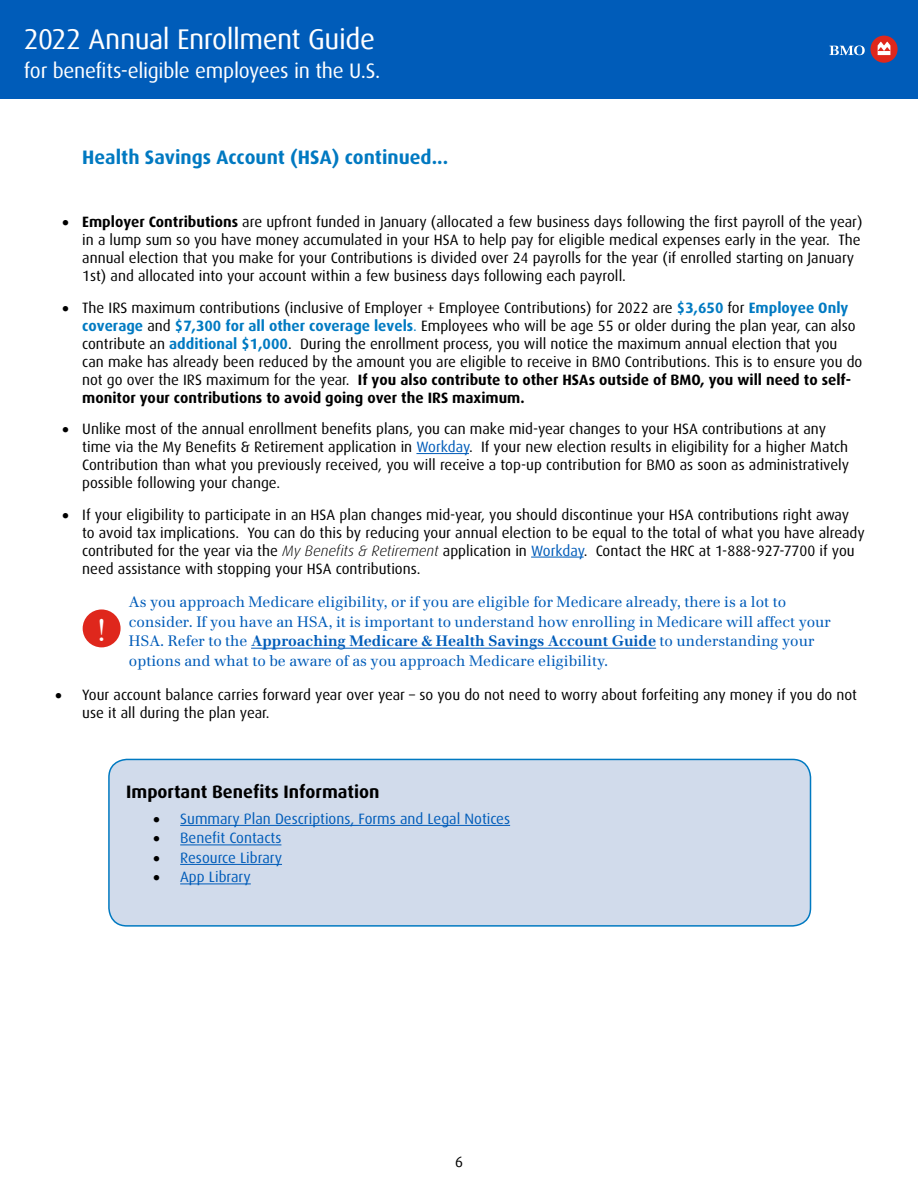
<style>
.page{position:relative;width:918px;height:1188px;background:#fff}
.page>*{position:absolute;margin:0;border:0;box-sizing:border-box;transform-origin:0 0}
.Centre_Body{font:33px "Times New Roman";color:#fff}
.t1{font:28.5px "Dax Offc Pro";letter-spacing:-.015em;color:#fff}
.t2{font:21px "Dax";letter-spacing:-.015em;color:#fff}
.Centre_Body-2{font:700 19.5px "Dax";color:#0079c1}
.Sidebar_Black_Bull{font:700 18px "Dax";color:#000}
.t3{font:15px/18px "Dax";color:#000}
.Centre_Body-3{font:15px/19.5px "Emona";color:#005cb9}
.t4{font:15px "Dax";color:#005cb9}
.t5{font:15px "Dax Offc Pro";color:#000}
.s1{font-weight:700}
.s2{font-weight:700;color:#007ac2}
.s3{color:#007ac2}
.s4{color:#005cb9}
.s5{font-weight:300;font-style:italic}
.s6{color:#000}
</style>
<div class="page">
<div style="left:0;top:0;width:918px;height:98px;background:#005cb9"></div>
<svg style="left:829px;top:46px;width:36px;height:9px"></svg>
<svg style="left:870px;top:36px;width:28px;height:27px"></svg>
<svg style="left:878px;top:42px;width:12px;height:13px"></svg>
<hr style="left:416px;top:453px;width:53px;height:1px;background:#005cb9">
<hr style="left:531px;top:557px;width:53px;height:1px;background:#005cb9">
<div style="left:109px;top:759px;width:702px;height:167px;background:#d1dbeb;border-radius:18px"></div>
<div style="left:108px;top:759px;width:703px;height:168px;border:2px solid #0079c1;border-radius:18px"></div>
<hr style="left:180px;top:825px;width:330px;height:1px;background:#005cb9">
<hr style="left:180px;top:845px;width:101px;height:1px;background:#005cb9">
<hr style="left:180px;top:864px;width:102px;height:1px;background:#005cb9">
<hr style="left:180px;top:884px;width:71px;height:1px;background:#005cb9">
<hr style="left:251px;top:648px;width:405px;height:1px;background:#005cb9">
<div style="left:83px;top:609px;width:38px;height:38px;background:#df271c;border-radius:50%"></div>
<h2 class="t1" style="left:24px;top:21px;width:353px">2022 Annual Enrollment Guide</h2>
<h3 class="t2" style="left:24px;top:59px;width:358px">for benefits-eligible employees in the U.S.</h3>
<p class="Centre_Body-2" style="left:82px;top:146px;width:367px">Health Savings Account (HSA) continued...</p>
<p class="t3" style="left:82px;top:213px;width:782px;text-indent:-20px">• <span class="s1">Employer Contributions</span> are upfront funded in January (allocated a few business days following the first payroll of the year) in a lump sum so you have money accumulated in your HSA to help pay for eligible medical expenses early in the year. The annual election that you make for your Contributions is divided over 24 payrolls for the year (if enrolled starting on January 1st) and allocated into your account within a few business days following each payroll.</p>
<p class="t3" style="left:82px;top:299px;width:782px;text-indent:-20px">• The IRS maximum contributions (inclusive of Employer + Employee Contributions) for 2022 are <span class="s2">$3,650</span> for <span class="s2">Employee Only coverage</span> and <span class="s2">$7,300 for all other coverage levels</span><span class="s3">.</span> Employees who will be age 55 or older during the plan year, can also contribute an <span class="s2">additional $1,000</span>. During the enrollment process, you will notice the maximum annual election that you can make has already been reduced by the amount you are eligible to receive in BMO Contributions. This is to ensure you do not go over the IRS maximum for the year. <span class="s1">If you also contribute to other HSAs outside of BMO, you will need to self&shy;monitor your contributions to avoid going over the IRS maximum.</span></p>
<p class="t3" style="left:82px;top:420px;width:768px;text-indent:-20px">• Unlike most of the annual enrollment benefits plans, you can make mid-year changes to your HSA contributions at any time via the My Benefits &amp; Retirement application in <span class="s4">Workday</span>. If your new election results in eligibility for a higher Match Contribution than what you previously received, you will receive a top-up contribution for BMO as soon as administratively possible following your change.</p>
<p class="t3" style="left:82px;top:506px;width:784px;text-indent:-20px">• If your eligibility to participate in an HSA plan changes mid-year, you should discontinue your HSA contributions right away to avoid tax implications. You can do this by reducing your annual election to be equal to the total of what you have already contributed for the year via the <span class="s5">My Benefits &amp; Retirement</span> application in <span class="s4">Workday</span>. Contact the HRC at 1-888-927-7700 if you need assistance with stopping your HSA contributions.</p>
<p class="Centre_Body" style="left:96px;top:606px;width:12px">!</p>
<p class="Centre_Body-3" style="left:129px;top:592px;width:703px">As you approach Medicare eligibility, or if you are eligible for Medicare already, there is a lot to consider. If you have an HSA, it is important to understand how enrolling in Medicare will affect your HSA. Refer to the <span class="s1">Approaching Medicare &amp; Health Savings Account Guide</span> to understanding your options and what to be aware of as you approach Medicare eligibility.</p>
<p class="t3" style="left:82px;top:686px;width:776px;text-indent:-27px">• Your account balance carries forward year over year – so you do not need to worry about forfeiting any money if you do not use it all during the plan year.</p>
<p class="Sidebar_Black_Bull" style="left:126px;top:781px;width:255px">Important Benefits Information</p>
<p class="t4" style="left:153px;top:810px;width:358px"><span class="s6">•</span> Summary Plan Descriptions, Forms and Legal Notices</p>
<p class="t4" style="left:153px;top:830px;width:130px"><span class="s6">•</span> Benefit Contacts</p>
<p class="t4" style="left:153px;top:849px;width:130px"><span class="s6">•</span> Resource Library</p>
<p class="t4" style="left:153px;top:869px;width:99px"><span class="s6">•</span> App Library</p>
<p class="t5" style="left:455px;top:1153px;width:9px">6</p>
</div>
